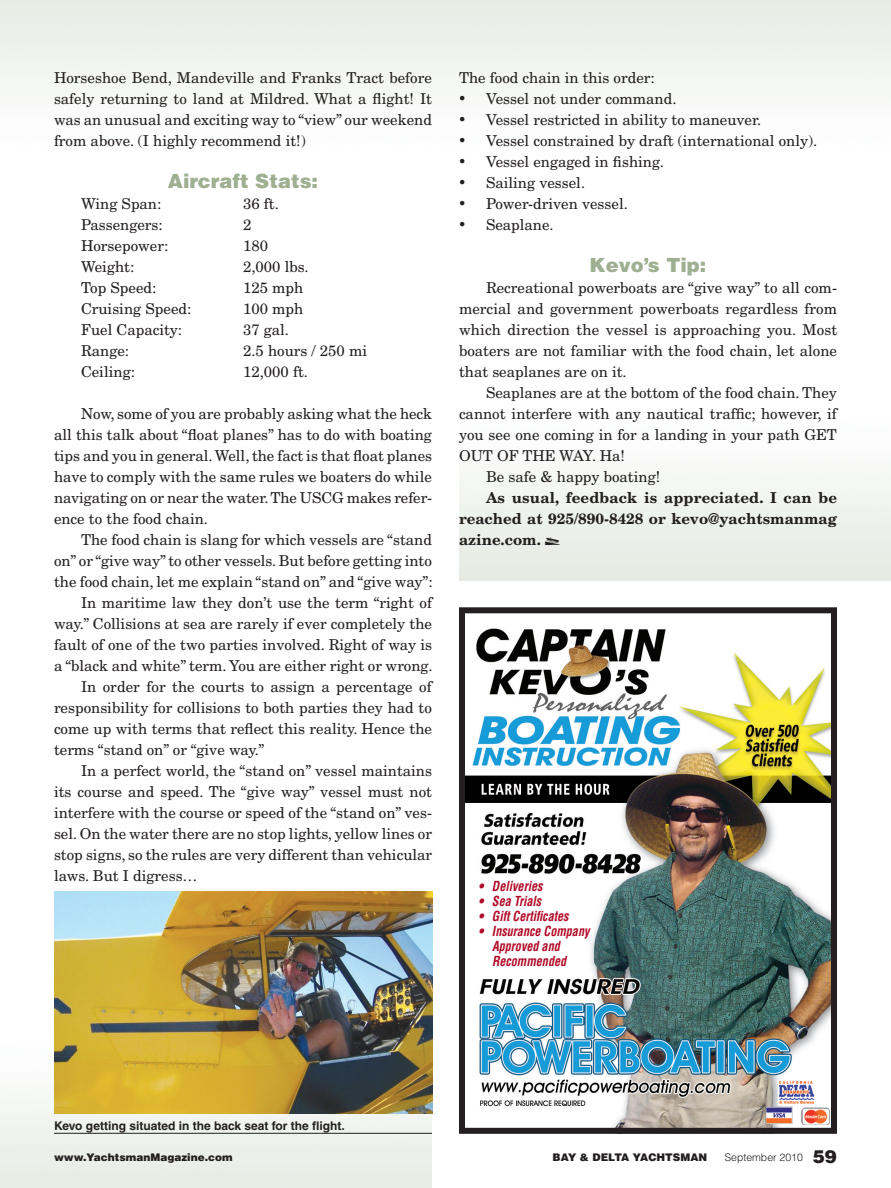
<style>
.page{position:relative;width:891px;height:1188px;background:#fff}
.page>*{position:absolute;margin:0;border:0;box-sizing:border-box;transform-origin:0 0}
.t1{font:900 19.5px "Helvetica";color:#9eb091}
.t2{font:15px/21px "New Century Schlbk";color:#231f20;text-align:justify}
.Body_Text{font:700 15px/21px "New Century Schlbk";color:#231f20;text-align:justify}
.t3{font:italic 700 condensed 13.5px/15px "Helvetica";color:#b00a27;scale:.9 1}
.t4{font:700 12px "Helvetica";color:#231f20}
.t5{font:900 10.5px "Helvetica";color:#231f20}
.t6{font:300 10.5px "Helvetica";color:#231f20}
.s1{font-family:"Times New Roman";font-size:18px}
.s2{font-family:"Carta";font-weight:400}
.s3{font-weight:900;font-size:18px}
</style>
<div class="page">
<img style="left:54px;top:891px;width:379px;height:223px">
<hr style="left:54px;top:1133px;width:378px;height:1px;background:#231f20">
<img style="left:466px;top:628px;width:364px;height:499px">
<div style="left:459px;top:607px;width:378px;height:527px;border:6px solid #231f20"></div>
<img style="left:778px;top:1081px;width:36px;height:24px">
<p class="t2" style="left:54px;top:67px;width:380px">Horseshoe Bend, Mandeville and Franks Tract before safely returning to land at Mildred. What a flight! It was an unusual and exciting way to “view” our weekend from above. (I highly recommend it!)</p>
<p class="t1" style="left:168px;top:168px;width:152px">Aircraft Stats:</p>
<p class="t2" style="left:81px;top:193px;width:82px">Wing Span:</p>
<p class="t2" style="left:243px;top:193px;width:37px">36 ft.</p>
<p class="t2" style="left:81px;top:214px;width:83px">Passengers:</p>
<p class="t2" style="left:243px;top:214px;width:10px">2</p>
<p class="t2" style="left:81px;top:235px;width:89px">Horsepower:</p>
<p class="t2" style="left:243px;top:235px;width:27px">180</p>
<p class="t2" style="left:81px;top:256px;width:55px">Weight:</p>
<p class="t2" style="left:243px;top:256px;width:67px">2,000 lbs.</p>
<p class="t2" style="left:81px;top:277px;width:77px">Top Speed:</p>
<p class="t2" style="left:243px;top:277px;width:62px">125 mph</p>
<p class="t2" style="left:81px;top:298px;width:112px">Cruising Speed:</p>
<p class="t2" style="left:243px;top:298px;width:62px">100 mph</p>
<p class="t2" style="left:81px;top:319px;width:103px">Fuel Capacity:</p>
<p class="t2" style="left:243px;top:319px;width:48px">37 gal.</p>
<p class="t2" style="left:81px;top:340px;width:50px">Range:</p>
<p class="t2" style="left:243px;top:340px;width:126px">2.5 hours / 250 mi</p>
<p class="t2" style="left:81px;top:361px;width:55px">Ceiling:</p>
<p class="t2" style="left:243px;top:361px;width:67px">12,000 ft.</p>
<p class="t2" style="left:54px;top:403px;width:380px;text-indent:27px">Now, some of you are probably asking what the heck all this talk about “float planes” has to do with boating tips and you in general. Well, the fact is that float planes have to comply with the same rules we boaters do while navigating on or near the water. The USCG makes refer&shy;ence to the food chain.</p>
<p class="t2" style="left:54px;top:529px;width:380px;text-indent:27px">The food chain is slang for which vessels are “stand on” or “give way” to other vessels. But before getting into the food chain, let me explain “stand on” and “give way”:</p>
<p class="t2" style="left:54px;top:592px;width:380px;text-indent:27px">In maritime law they don’t use the term “right of way.” Collisions at sea are rarely if ever completely the fault of one of the two parties involved. Right of way is a “black and white” term. You are either right or wrong.</p>
<p class="t2" style="left:54px;top:676px;width:380px;text-indent:27px">In order for the courts to assign a percentage of responsibility for collisions to both parties they had to come up with terms that reflect this reality. Hence the terms “stand on” or “give way.”</p>
<p class="t2" style="left:54px;top:760px;width:380px;text-indent:27px">In a perfect world, the “stand on” vessel maintains its course and speed. The “give way” vessel must not interfere with the course or speed of the “stand on” ves&shy;sel. On the water there are no stop lights, yellow lines or stop signs, so the rules are very different than vehicular laws. But I digress…</p>
<p class="t2" style="left:459px;top:67px;width:197px">The food chain in this order:</p>
<p class="t2" style="left:459px;top:88px;width:219px"><span class="s1">•</span> Vessel not under command.</p>
<p class="t2" style="left:459px;top:109px;width:304px"><span class="s1">•</span> Vessel restricted in ability to maneuver.</p>
<p class="t2" style="left:459px;top:130px;width:360px"><span class="s1">•</span> Vessel constrained by draft (international only).</p>
<p class="t2" style="left:459px;top:151px;width:206px"><span class="s1">•</span> Vessel engaged in fishing.</p>
<p class="t2" style="left:459px;top:172px;width:128px"><span class="s1">•</span> Sailing vessel.</p>
<p class="t2" style="left:459px;top:193px;width:170px"><span class="s1">•</span> Power-driven vessel.</p>
<p class="t2" style="left:459px;top:214px;width:96px"><span class="s1">•</span> Seaplane.</p>
<p class="t1" style="left:590px;top:252px;width:118px">Kevo’s Tip:</p>
<p class="t2" style="left:459px;top:277px;width:380px;text-indent:27px">Recreational powerboats are “give way” to all com&shy;mercial and government powerboats regardless from which direction the vessel is approaching you. Most boaters are not familiar with the food chain, let alone that seaplanes are on it.</p>
<p class="t2" style="left:459px;top:382px;width:380px;text-indent:27px">Seaplanes are at the bottom of the food chain. They cannot interfere with any nautical traffic; however, if you see one coming in for a landing in your path GET OUT OF THE WAY. Ha!</p>
<p class="t2" style="left:486px;top:466px;width:176px">Be safe &amp; happy boating!</p>
<p class="Body_Text" style="left:459px;top:487px;width:379px;text-indent:27px">As usual, feedback is appreciated. I can be reached at 925/890-8428 or kevo@yachtsmanmag azine.com. <span class="s2">H</span></p>
<p class="t3" style="left:478px;top:878px;width:73px">• Deliveries</p>
<p class="t3" style="left:478px;top:893px;width:71px">• Sea Trials</p>
<p class="t3" style="left:478px;top:908px;width:102px">• Gift Certificates</p>
<p class="t3" style="left:492px;top:923px;width:110px;text-indent:-14px">• Insurance Company<br>Approved and<br>Recommended</p>
<p class="t4" style="left:54px;top:1118px;width:292px">Kevo getting situated in the back seat for the flight.</p>
<p class="t5" style="left:54px;top:1150px;width:180px">www.YachtsmanMagazine.com</p>
<p class="t5" style="left:553px;top:1150px;width:156px">BAY &amp; DELTA YACHTSMAN</p>
<p class="t6" style="left:725px;top:1151px;width:114px">September 2010 <span class="s3">59</span></p>
</div>
